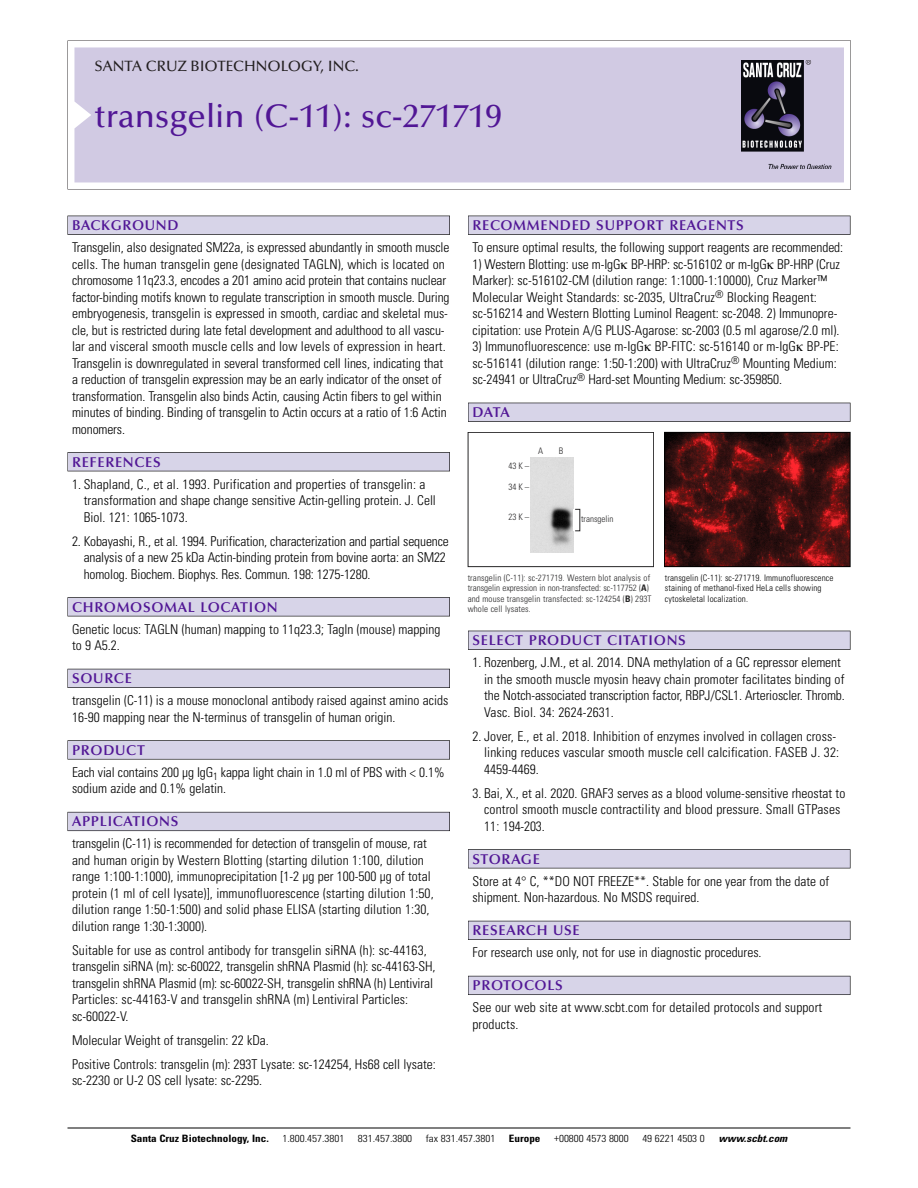
<style>
.page{position:relative;width:918px;height:1188px;background:#fff}
.page>*{position:absolute;margin:0;border:0;box-sizing:border-box;transform-origin:0 0}
.t1{font:500 33px "Optima";color:#511695}
.t2{font:500 15px "Optima";color:#231f20}
.t3{font:600 14.25px "Optima";letter-spacing:.05em;color:#511695}
.t4{font:300 condensed 13.5px/16.5px "Univers";color:#000}
.t5{font:300 condensed 10.2px "Univers";color:#000;scale:1.1 1}
.t6{font:700 condensed 10.2px "Univers";color:#000;scale:1.1 1}
.t7{font:italic 700 condensed 10.2px "Univers";color:#000;scale:1.1 1}
.t8{font:300 condensed 9px/10.5px "Univers";letter-spacing:.015em;color:#272627}
.t9{font:300 condensed 9px/10.5px "Univers";letter-spacing:.015em;color:#000}
.s1{font-weight:700}
</style>
<div class="page">
<svg style="left:74px;top:41px;width:777px;height:148px"></svg>
<div style="left:74px;top:47px;width:770px;height:135px;background:#d1cae3"></div>
<img style="left:741px;top:60px;width:90px;height:108px">
<div style="left:68px;top:216px;width:382px;height:19px;background:#535256"></div>
<div style="left:68px;top:216px;width:381px;height:18px;background:#d7d4e8"></div>
<div style="left:68px;top:452px;width:382px;height:19px;background:#515155"></div>
<div style="left:68px;top:453px;width:381px;height:18px;background:#d7d4e8"></div>
<div style="left:68px;top:597px;width:382px;height:19px;background:#545357"></div>
<div style="left:68px;top:598px;width:381px;height:18px;background:#d7d4e8"></div>
<div style="left:68px;top:669px;width:382px;height:19px;background:#535259"></div>
<div style="left:68px;top:669px;width:381px;height:18px;background:#d7d4e8"></div>
<svg style="left:68px;top:740px;width:382px;height:20px"></svg>
<div style="left:68px;top:741px;width:381px;height:18px;background:#d7d4e8"></div>
<div style="left:68px;top:812px;width:382px;height:19px;background:#64626c"></div>
<div style="left:68px;top:812px;width:381px;height:18px;background:#d7d4e8"></div>
<div style="left:468px;top:216px;width:382px;height:19px;background:#535256"></div>
<div style="left:468px;top:216px;width:382px;height:18px;background:#d7d4e8"></div>
<div style="left:468px;top:403px;width:382px;height:19px;background:#525156"></div>
<div style="left:468px;top:403px;width:382px;height:18px;background:#d7d4e8"></div>
<div style="left:468px;top:631px;width:382px;height:19px;background:#525156"></div>
<div style="left:468px;top:631px;width:382px;height:18px;background:#d7d4e8"></div>
<div style="left:468px;top:849px;width:382px;height:19px;background:#545357"></div>
<div style="left:468px;top:850px;width:382px;height:18px;background:#d7d4e8"></div>
<div style="left:468px;top:921px;width:382px;height:19px;background:#535259"></div>
<div style="left:468px;top:921px;width:382px;height:18px;background:#d7d4e8"></div>
<div style="left:468px;top:976px;width:382px;height:19px;background:#595860"></div>
<div style="left:468px;top:976px;width:382px;height:18px;background:#d7d4e8"></div>
<hr style="left:68px;top:1128px;width:782px;height:1px;background:#000">
<div style="left:468px;top:432px;width:186px;height:135px;border:1px solid #272627"></div>
<img style="left:530px;top:457px;width:43px;height:95px">
<img style="left:666px;top:434px;width:182px;height:131px">
<div style="left:664px;top:432px;width:186px;height:135px;border:1px solid #000"></div>
<p class="t2" style="left:94px;top:60px;width:266px">SANTA CRUZ BIOTECHNOLOGY, INC.</p>
<p class="t1" style="left:94px;top:102px;width:409px">transgelin (C-11): sc-271719</p>
<p class="t3" style="left:72px;top:219px;width:108px">BACKGROUND</p>
<p class="t4" style="left:72px;top:240px;width:379px">Transgelin, also designated SM22a, is expressed abundantly in smooth muscle cells. The human transgelin gene (designated TAGLN), which is located on chromosome 11q23.3, encodes a 201 amino acid protein that contains nuclear factor-binding motifs known to regulate transcription in smooth muscle. During embryogenesis, transgelin is expressed in smooth, cardiac and skeletal mus&shy;cle, but is restricted during late fetal development and adulthood to all vascu&shy;lar and visceral smooth muscle cells and low levels of expression in heart.<br>Transgelin is downregulated in several transformed cell lines, indicating that a reduction of transgelin expression may be an early indicator of the onset of transformation. Transgelin also binds Actin, causing Actin fibers to gel within minutes of binding. Binding of transgelin to Actin occurs at a ratio of 1:6 Actin monomers.</p>
<p class="t3" style="left:72px;top:456px;width:90px">REFERENCES</p>
<p class="t4" style="left:84px;top:477px;width:354px;text-indent:-12px">1. Shapland, C., et al. 1993. Purification and properties of transgelin: a transformation and shape change sensitive Actin-gelling protein. J. Cell<br>Biol. 121: 1065-1073.</p>
<p class="t4" style="left:84px;top:534px;width:367px;text-indent:-12px">2. Kobayashi, R., et al. 1994. Purification, characterization and partial sequence analysis of a new 25 kDa Actin-binding protein from bovine aorta: an SM22 homolog. Biochem. Biophys. Res. Commun. 198: 1275-1280.</p>
<p class="t3" style="left:72px;top:601px;width:207px">CHROMOSOMAL LOCATION</p>
<p class="t4" style="left:72px;top:622px;width:370px">Genetic locus: TAGLN (human) mapping to 11q23.3; Tagln (mouse) mapping to 9 A5.2.</p>
<p class="t3" style="left:72px;top:672px;width:61px">SOURCE</p>
<p class="t4" style="left:72px;top:694px;width:378px">transgelin (C-11) is a mouse monoclonal antibody raised against amino acids<br>16-90 mapping near the N-terminus of transgelin of human origin.</p>
<p class="t3" style="left:72px;top:744px;width:74px">PRODUCT</p>
<p class="t4" style="left:72px;top:765px;width:374px">Each vial contains 200 µg IgG<sub>1</sub> kappa light chain in 1.0 ml of PBS with &lt; 0.1% sodium azide and 0.1% gelatin.</p>
<p class="t3" style="left:72px;top:816px;width:108px">APPLICATIONS</p>
<p class="t4" style="left:72px;top:837px;width:363px">transgelin (C-11) is recommended for detection of transgelin of mouse, rat and human origin by Western Blotting (starting dilution 1:100, dilution range 1:100-1:1000), immunoprecipitation [1-2 µg per 100-500 µg of total protein (1 ml of cell lysate)], immunofluorescence (starting dilution 1:50, dilution range 1:50-1:500) and solid phase ELISA (starting dilution 1:30, dilution range 1:30-1:3000).</p>
<p class="t4" style="left:72px;top:943px;width:365px">Suitable for use as control antibody for transgelin siRNA (h): sc-44163, transgelin siRNA (m): sc-60022, transgelin shRNA Plasmid (h): sc-44163-SH, transgelin shRNA Plasmid (m): sc-60022-SH, transgelin shRNA (h) Lentiviral Particles: sc-44163-V and transgelin shRNA (m) Lentiviral Particles: sc-60022-V.</p>
<p class="t4" style="left:72px;top:1033px;width:198px">Molecular Weight of transgelin: 22 kDa.</p>
<p class="t4" style="left:72px;top:1057px;width:365px">Positive Controls: transgelin (m): 293T Lysate: sc-124254, Hs68 cell lysate: sc-2230 or U-2 OS cell lysate: sc-2295.</p>
<p class="t3" style="left:473px;top:219px;width:273px">RECOMMENDED SUPPORT REAGENTS</p>
<p class="t4" style="left:473px;top:240px;width:372px">To ensure optimal results, the following support reagents are recommended:</p>
<p class="t4" style="left:473px;top:257px;width:369px">1) Western Blotting: use m-IgG BP-HRP: sc-516102 or m-IgG BP-HRP (Cruz Marker): sc-516102-CM (dilution range: 1:1000-1:10000), Cruz Marker™ Molecular Weight Standards: sc-2035, UltraCruz<sup>®</sup> Blocking Reagent: sc-516214 and Western Blotting Luminol Reagent: sc-2048. 2) Immunopre&shy;cipitation: use Protein A/G PLUS-Agarose: sc-2003 (0.5 ml agarose/2.0 ml).</p>
<p class="t4" style="left:473px;top:339px;width:368px">3) Immunofluorescence: use m-IgG BP-FITC: sc-516140 or m-IgG BP-PE: sc-516141 (dilution range: 1:50-1:200) with UltraCruz<sup>®</sup> Mounting Medium: sc-24941 or UltraCruz<sup>®</sup> Hard-set Mounting Medium: sc-359850.</p>
<p class="t3" style="left:473px;top:406px;width:39px">DATA</p>
<p class="t8" style="left:508px;top:461px;width:22px">43K–</p>
<p class="t8" style="left:508px;top:482px;width:22px">34K–</p>
<p class="t8" style="left:508px;top:512px;width:22px">23K–</p>
<p class="t8" style="left:538px;top:446px;width:7px">A</p>
<p class="t8" style="left:559px;top:446px;width:6px">B</p>
<p class="t8" style="left:581px;top:515px;width:34px">transgelin</p>
<p class="t8" style="left:468px;top:573px;width:185px">transgelin (C-11): sc-271719. Western blot analysis of transgelin expression in non-transfected: sc-117752 (<span class="s1">A</span>) and mouse transgelin transfected: sc-124254 (<span class="s1">B</span>) 293T whole cell lysates.</p>
<p class="t9" style="left:665px;top:573px;width:170px">transgelin (C-11): sc-271719. Immunofluorescence staining of methanol-fixed HeLa cells showing cytoskeletal localization.</p>
<p class="t3" style="left:473px;top:634px;width:215px">SELECT PRODUCT CITATIONS</p>
<p class="t4" style="left:484px;top:655px;width:362px;text-indent:-12px">1. Rozenberg, J.M., et al. 2014. DNA methylation of a GC repressor element in the smooth muscle myosin heavy chain promoter facilitates binding of the Notch-associated transcription factor, RBPJ/CSL1. Arterioscler. Thromb.<br>Vasc. Biol. 34: 2624-2631.</p>
<p class="t4" style="left:484px;top:729px;width:356px;text-indent:-12px">2. Jover, E., et al. 2018. Inhibition of enzymes involved in collagen cross&shy;linking reduces vascular smooth muscle cell calcification. FASEB J. 32:<br>4459-4469.</p>
<p class="t4" style="left:484px;top:786px;width:363px;text-indent:-12px">3. Bai, X., et al. 2020. GRAF3 serves as a blood volume-sensitive rheostat to control smooth muscle contractility and blood pressure. Small GTPases<br>11: 194-203.</p>
<p class="t3" style="left:473px;top:853px;width:69px">STORAGE</p>
<p class="t4" style="left:473px;top:874px;width:358px">Store at 4° C, **DO NOT FREEZE**. Stable for one year from the date of shipment. Non-hazardous. No MSDS required.</p>
<p class="t3" style="left:473px;top:924px;width:109px">RESEARCH USE</p>
<p class="t4" style="left:473px;top:946px;width:291px">For research use only, not for use in diagnostic procedures.</p>
<p class="t3" style="left:473px;top:979px;width:92px">PROTOCOLS</p>
<p class="t4" style="left:473px;top:1001px;width:351px">See our web site at www.scbt.com for detailed protocols and support products.</p>
<p class="t6" style="left:131px;top:1135px;width:127px">Santa Cruz Biotechnology, Inc.</p>
<p class="t5" style="left:282px;top:1135px;width:58px">1.800.457.3801</p>
<p class="t5" style="left:358px;top:1135px;width:51px">831.457.3800</p>
<p class="t5" style="left:426px;top:1135px;width:65px">fax 831.457.3801</p>
<p class="t6" style="left:509px;top:1135px;width:30px">Europe</p>
<p class="t5" style="left:554px;top:1135px;width:69px">+00800 4573 8000</p>
<p class="t5" style="left:642px;top:1135px;width:58px">49 6221 4503 0</p>
<p class="t7" style="left:719px;top:1135px;width:66px">www.scbt.com</p>
</div>
